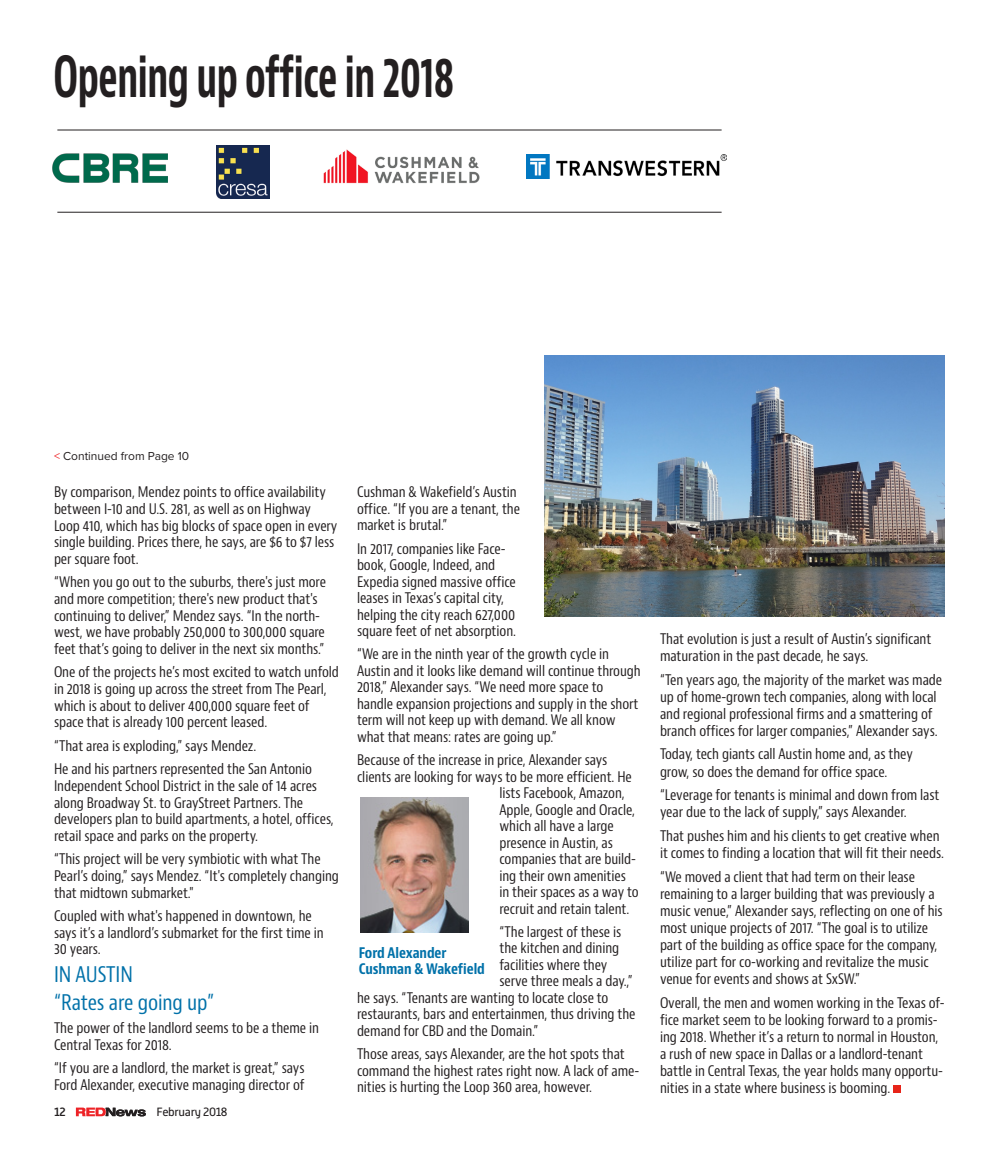
<style>
.page{position:relative;width:999px;height:1161px;background:#fff}
.page>*{position:absolute;margin:0;border:0;box-sizing:border-box;transform-origin:0 0}
.Editorial_Section_He{font:700 condensed 55.2px "Bernino Sans";letter-spacing:-.01em;color:#231f20;scale:.71 1}
.t1{font:condensed 21px "Bernino Sans";letter-spacing:-.005em;color:#0071a9}
.t2{font:condensed 14.25px/16.6px "Bernino Sans";letter-spacing:-.005em;color:#231f20}
.t3{font:700 condensed 14.25px "Bernino Sans";letter-spacing:-.005em;color:#0071a9}
.Editorial_Section_He-2{font:12px "Proxima Nova";color:#231f20}
.t4{font:12px "Alwyn New";letter-spacing:-.03em;color:#231f20}
.t5{font:500 12px "Alwyn New";color:#231f20}
.s1{color:#ee2326}
</style>
<div class="page">
<svg style="left:76px;top:1108px;width:70px;height:8px"></svg>
<img style="left:361px;top:798px;width:108px;height:135px">
<img style="left:545px;top:355px;width:399px;height:262px">
<img style="left:52px;top:154px;width:115px;height:29px">
<img style="left:216px;top:146px;width:53px;height:53px">
<img style="left:323px;top:149px;width:157px;height:35px">
<img style="left:527px;top:155px;width:200px;height:23px">
<hr style="left:57px;top:130px;width:665px;height:1px;background:#231f20">
<hr style="left:57px;top:212px;width:665px;height:1px;background:#231f20">
<div style="left:894px;top:1085px;width:7px;height:8px;background:#e72419"></div>
<p class="Editorial_Section_He" style="left:53px;top:43px;width:566px">Opening up office in 2018</p>
<p class="Editorial_Section_He-2" style="left:54px;top:447px;width:137px"><span class="s1">&lt;</span> Continued from Page 10</p>
<p class="t2" style="left:54px;top:484px;width:285px">By comparison, Mendez points to office availability between I-10 and U.S. 281, as well as on Highway Loop 410, which has big blocks of space open in every single building. Prices there, he says, are $6 to $7 less per square foot.</p>
<p class="t2" style="left:54px;top:574px;width:274px">“When you go out to the suburbs, there's just more and more competition; there's new product that's continuing to deliver,” Mendez says. “In the north&shy;west, we have probably 250,000 to 300,000 square feet that’s going to deliver in the next six months.”</p>
<p class="t2" style="left:54px;top:664px;width:287px">One of the projects he’s most excited to watch unfold in 2018 is going up across the street from The Pearl, which is about to deliver 400,000 square feet of space that is already 100 percent leased.</p>
<p class="t2" style="left:54px;top:738px;width:204px">“That area is exploding,” says Mendez.</p>
<p class="t2" style="left:54px;top:761px;width:281px">He and his partners represented the San Antonio Independent School District in the sale of 14 acres along Broadway St. to GrayStreet Partners. The developers plan to build apartments, a hotel, offices, retail space and parks on the property.</p>
<p class="t2" style="left:54px;top:851px;width:286px">“This project will be very symbiotic with what The<br>Pearl’s doing,” says Mendez. “It's completely changing that midtown submarket."</p>
<p class="t2" style="left:54px;top:908px;width:271px">Coupled with what's happened in downtown, he says it’s a landlord’s submarket for the first time in<br>30 years.</p>
<p class="t1" style="left:54px;top:961px;width:80px">IN AUSTIN</p>
<p class="t1" style="left:54px;top:989px;width:162px">“Rates are going up”</p>
<p class="t2" style="left:54px;top:1020px;width:267px">The power of the landlord seems to be a theme in<br>Central Texas for 2018.</p>
<p class="t2" style="left:54px;top:1060px;width:252px">“If you are a landlord, the market is great,” says<br>Ford Alexander, executive managing director of</p>
<p class="t5" style="left:54px;top:1105px;width:13px">12</p>
<p class="t4" style="left:157px;top:1105px;width:72px">February 2018</p>
<p class="t2" style="left:357px;top:484px;width:165px">Cushman &amp; Wakefield’s Austin office. “If you are a tenant, the market is brutal.”</p>
<p class="t2" style="left:357px;top:541px;width:161px">In 2017, companies like Face&shy;book, Google, Indeed, and<br>Expedia signed massive office leases in Texas’s capital city, helping the city reach 627,000 square feet of net absorption.</p>
<p class="t2" style="left:357px;top:646px;width:285px">“We are in the ninth year of the growth cycle in Austin and it looks like demand will continue through 2018,” Alexander says. “We need more space to handle expansion projections and supply in the short term will not keep up with demand. We all know what that means: rates are going up.”</p>
<p class="t2" style="left:357px;top:752px;width:252px">Because of the increase in price, Alexander says</p>
<p class="t2" style="left:357px;top:769px;width:276px">clients are looking for ways to be more efficient. He</p>
<p class="t2" style="left:500px;top:785px;width:127px">lists Facebook, Amazon,</p>
<p class="t2" style="left:500px;top:802px;width:137px">Apple, Google and Oracle,</p>
<p class="t2" style="left:500px;top:818px;width:116px">which all have a large</p>
<p class="t2" style="left:500px;top:835px;width:115px">presence in Austin, as</p>
<p class="t2" style="left:500px;top:851px;width:138px">companies that are build-</p>
<p class="t2" style="left:500px;top:868px;width:128px">ing their own amenities</p>
<p class="t2" style="left:500px;top:884px;width:141px">in their spaces as a way to</p>
<p class="t2" style="left:500px;top:901px;width:131px">recruit and retain talent.</p>
<p class="t2" style="left:500px;top:924px;width:123px">“The largest of these is</p>
<p class="t2" style="left:500px;top:940px;width:121px">the kitchen and dining</p>
<p class="t2" style="left:500px;top:957px;width:109px">facilities where they</p>
<p class="t2" style="left:500px;top:973px;width:135px">serve three meals a day.,”</p>
<p class="t2" style="left:357px;top:990px;width:253px">he says. “Tenants are wanting to locate close to</p>
<p class="t2" style="left:357px;top:1006px;width:280px">restaurants, bars and entertainmen, thus driving the</p>
<p class="t2" style="left:357px;top:1023px;width:183px">demand for CBD and the Domain.”</p>
<p class="t2" style="left:357px;top:1046px;width:284px">Those areas, says Alexander, are the hot spots that command the highest rates right now. A lack of ame&shy;nities is hurting the Loop 360 area, however.</p>
<p class="t3" style="left:359px;top:944px;width:89px">Ford Alexander</p>
<p class="t3" style="left:359px;top:960px;width:128px">Cushman &amp; Wakefield</p>
<p class="t2" style="left:660px;top:631px;width:273px">That evolution is just a result of Austin’s significant maturation in the past decade, he says.</p>
<p class="t2" style="left:660px;top:671px;width:284px;line-height:17.1px">“Ten years ago, the majority of the market was made up of home-grown tech companies, along with local and regional professional firms and a smattering of branch offices for larger companies,” Alexander says.</p>
<p class="t2" style="left:660px;top:746px;width:254px;line-height:17.1px">Today, tech giants call Austin home and, as they grow, so does the demand for office space.</p>
<p class="t2" style="left:660px;top:787px;width:281px;line-height:17.1px">“Leverage for tenants is minimal and down from last year due to the lack of supply,” says Alexander.</p>
<p class="t2" style="left:660px;top:828px;width:286px;line-height:17.1px">That pushes him and his clients to get creative when it comes to finding a location that will fit their needs.</p>
<p class="t2" style="left:660px;top:869px;width:284px">“We moved a client that had term on their lease remaining to a larger building that was previously a music venue,” Alexander says, reflecting on one of his most unique projects of 2017. “The goal is to utilize part of the building as office space for the company, utilize part for co-working and revitalize the music venue for events and shows at SxSW.”</p>
<p class="t2" style="left:660px;top:994px;width:286px;line-height:17.1px">Overall, the men and women working in the Texas of&shy;fice market seem to be looking forward to a promis&shy;ing 2018. Whether it’s a return to normal in Houston, a rush of new space in Dallas or a landlord-tenant battle in Central Texas, the year holds many opportu&shy;nities in a state where business is booming.</p>
</div>
